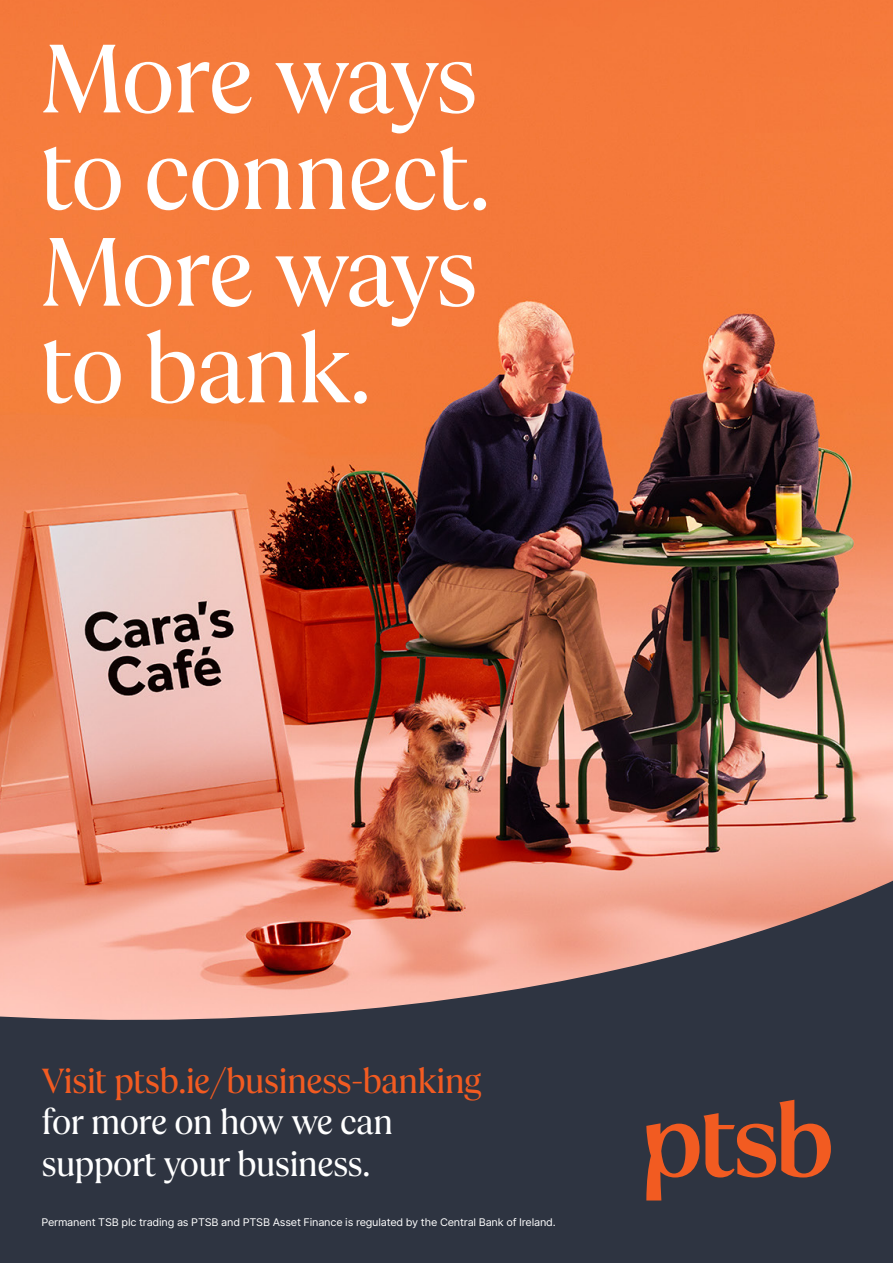
<style>
.page{position:relative;width:893px;height:1263px;background:#fff}
.page>*{position:absolute;margin:0;border:0;box-sizing:border-box;transform-origin:0 0}
.t1{font:96.6px/96.6px "Permanant CONTRAST";letter-spacing:-.005em;color:#fff}
.t2{font:34.65px/41.7px "Permanant CONTRAST";color:#fff}
.t3{font:10.5px "Inter";letter-spacing:-.02em;color:#fff}
.s1{color:#f25b21}
</style>
<div class="page">
<img style="left:0;top:0;width:893px;height:868px">
<svg style="left:0;top:868px;width:893px;height:395px;background:#685457"></svg>
<svg style="left:646px;top:1100px;width:185px;height:100px;background:#6b4036"></svg>
<p class="t1" style="left:41px;top:27px;width:450px">More ways to connect.<br>More ways to bank.</p>
<p class="t2" style="left:42px;top:1059px;width:441px"><span class="s1">Visit ptsb.ie/business-banking </span>for more on how we can support your business.</p>
<p class="t3" style="left:41px;top:1215px;width:516px">Permanent TSB plc trading as PTSB and PTSB Asset Finance is regulated by the Central Bank of Ireland.</p>
</div>
